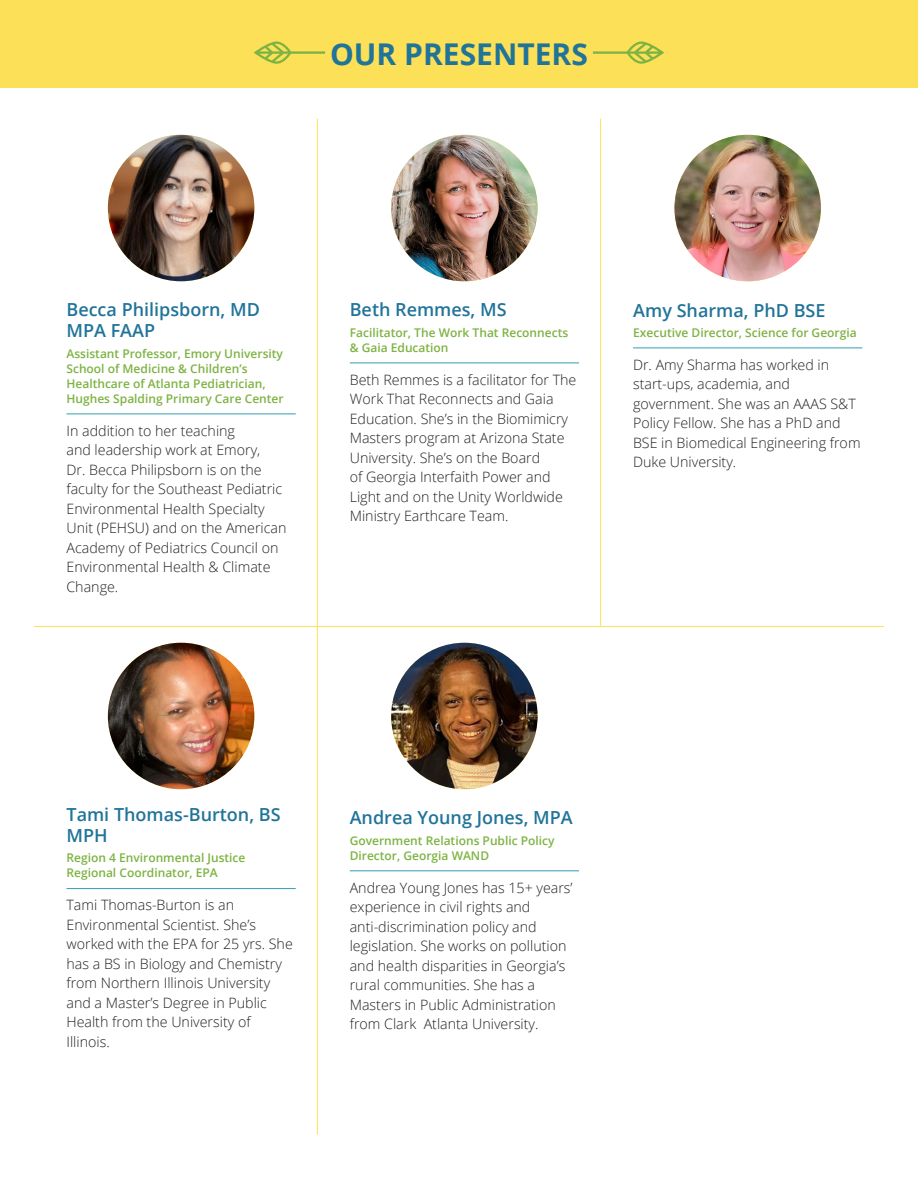
<style>
.page{position:relative;width:918px;height:1188px;background:#fff}
.page>*{position:absolute;margin:0;border:0;box-sizing:border-box;transform-origin:0 0}
.t1{font:700 30px "Open Sans";color:#217499}
.Bio_-_Name{font:600 18px/21px "Open Sans";color:#217499}
.Bio_title{font:600 18px "Open Sans";color:#217499}
.Bio_-_Detail{font:300 14.25px/19.5px "Open Sans";color:#231f20}
.Bio_title-2{font:600 12px/15px "Open Sans";color:#7db342}
</style>
<div class="page">
<div style="left:0;top:0;width:918px;height:87px;background:#fce057"></div>
<svg style="left:593px;top:41px;width:71px;height:23px"></svg>
<svg style="left:254px;top:41px;width:71px;height:23px"></svg>
<hr style="left:317px;top:119px;width:1px;height:507px;background:#fce057">
<hr style="left:600px;top:119px;width:1px;height:507px;background:#fce057">
<hr style="left:34px;top:626px;width:283px;height:1px;background:#fce057">
<hr style="left:317px;top:626px;width:284px;height:1px;background:#fce057">
<hr style="left:317px;top:627px;width:1px;height:507px;background:#fce057">
<hr style="left:601px;top:626px;width:283px;height:1px;background:#fce057">
<hr style="left:66px;top:414px;width:230px;height:1px;background:#309eb3">
<img style="left:108px;top:135px;width:146px;height:146px;border-radius:73px">
<hr style="left:350px;top:363px;width:229px;height:1px;background:#309eb3">
<img style="left:391px;top:135px;width:147px;height:146px;border-radius:73px">
<hr style="left:633px;top:348px;width:229px;height:1px;background:#309eb3">
<img style="left:674px;top:135px;width:147px;height:146px;border-radius:73px">
<hr style="left:66px;top:888px;width:230px;height:1px;background:#309eb3">
<img style="left:108px;top:643px;width:146px;height:146px;border-radius:73px">
<hr style="left:350px;top:870px;width:229px;height:1px;background:#309eb3">
<img style="left:391px;top:643px;width:147px;height:146px;border-radius:73px">
<p class="t1" style="left:330px;top:33px;width:259px">OUR PRESENTERS</p>
<p class="Bio_-_Name" style="left:66px;top:299px;width:195px">Becca Philipsborn, MD<br>MPA FAAP</p>
<p class="Bio_title-2" style="left:66px;top:346px;width:219px">Assistant Professor, Emory University School of Medicine &amp; Children’s Healthcare of Atlanta Pediatrician, Hughes Spalding Primary Care Center</p>
<p class="Bio_-_Detail" style="left:66px;top:420px;width:222px">In addition to her teaching<br>and leadership work at Emory,<br>Dr. Becca Philipsborn is on the faculty for the Southeast Pediatric<br>Environmental Health Specialty<br>Unit (PEHSU) and on the American<br>Academy of Pediatrics Council on<br>Environmental Health &amp; Climate<br>Change.</p>
<p class="Bio_title" style="left:350px;top:297px;width:158px">Beth Remmes, MS</p>
<p class="Bio_title-2" style="left:350px;top:325px;width:220px">Facilitator, The Work That Reconnects &amp; Gaia Education</p>
<p class="Bio_-_Detail" style="left:350px;top:369px;width:228px">Beth Remmes is a facilitator for The<br>Work That Reconnects and Gaia<br>Education. She’s in the Biomimicry<br>Masters program at Arizona State<br>University. She’s on the Board<br>of Georgia Interfaith Power and<br>Light and on the Unity Worldwide<br>Ministry Earthcare Team.</p>
<p class="Bio_title" style="left:633px;top:298px;width:194px">Amy Sharma, PhD BSE</p>
<p class="Bio_title-2" style="left:633px;top:325px;width:225px">Executive Director, Science for Georgia</p>
<p class="Bio_-_Detail" style="left:633px;top:354px;width:198px">Dr. Amy Sharma has worked in</p>
<p class="Bio_-_Detail" style="left:633px;top:374px;width:229px">start-ups, academia, and government. She was an AAAS S&amp;T<br>Policy Fellow. She has a PhD and<br>BSE in Biomedical Engineering from<br>Duke University.</p>
<p class="Bio_-_Name" style="left:66px;top:804px;width:216px">Tami Thomas-Burton, BS<br>MPH</p>
<p class="Bio_title-2" style="left:66px;top:850px;width:180px">Region 4 Environmental Justice<br>Regional Coordinator, EPA</p>
<p class="Bio_-_Detail" style="left:66px;top:895px;width:228px">Tami Thomas-Burton is an<br>Environmental Scientist. She’s worked with the EPA for 25 yrs. She has a BS in Biology and Chemistry from Northern Illinois University and a Master’s Degree in Public<br>Health from the University of<br>Illinois.</p>
<p class="Bio_-_Name" style="left:350px;top:807px;width:225px">Andrea Young Jones, MPA</p>
<p class="Bio_title-2" style="left:350px;top:833px;width:206px">Government Relations Public Policy<br>Director, Georgia WAND</p>
<p class="Bio_-_Detail" style="left:350px;top:877px;width:224px">Andrea Young Jones has 15+ years’ experience in civil rights and anti-discrimination policy and legislation. She works on pollution and health disparities in Georgia’s rural communities. She has a Masters in Public Administration from Clark Atlanta University.</p>
</div>
